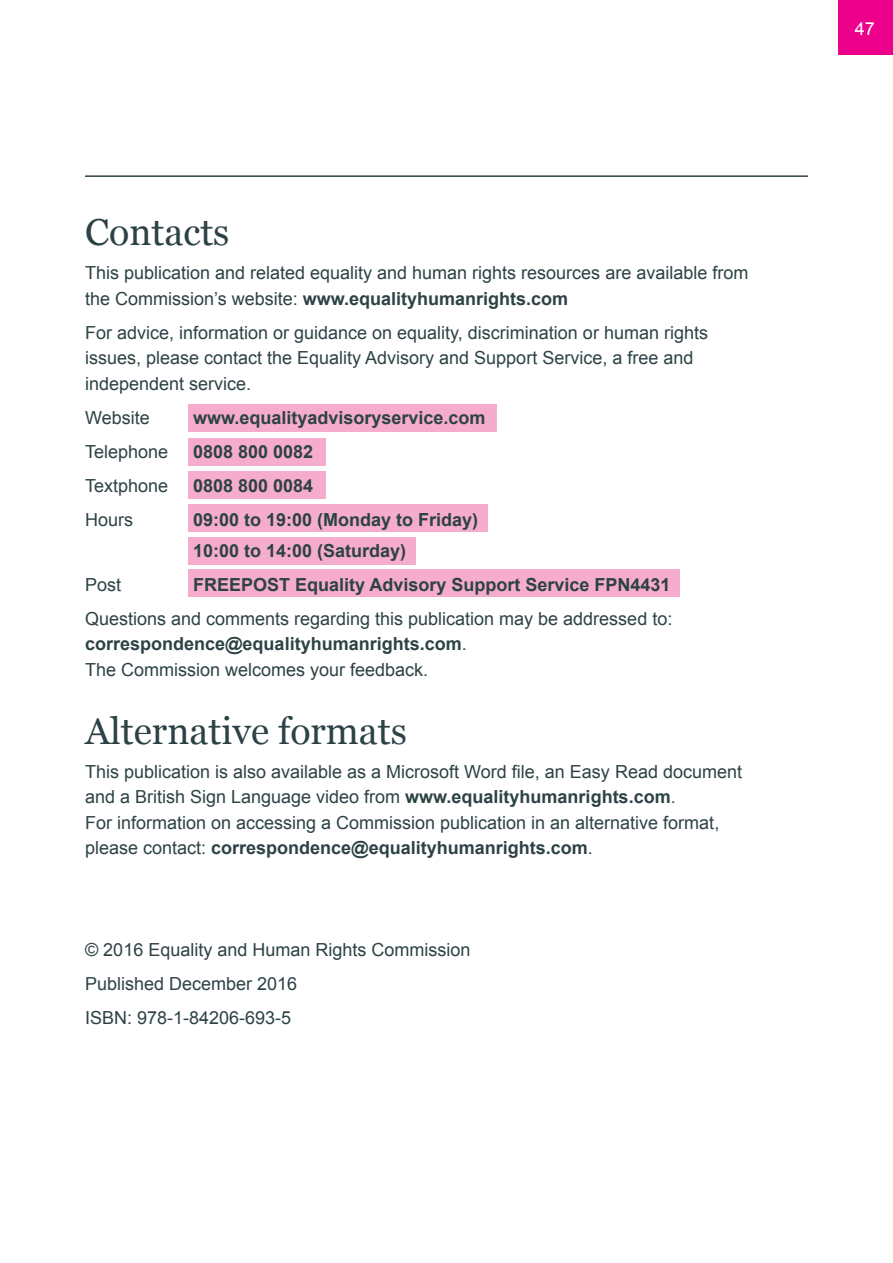
<style>
.page{position:relative;width:893px;height:1263px;background:#fff}
.page>*{position:absolute;margin:0;border:0;box-sizing:border-box;transform-origin:0 0}
.t1{font:37.5px "Georgia";color:#2d4245}
.t2{font:18px/25.5px "Arial";color:#2d4245}
.t3{font:700 18px/31px "Arial";color:#2d4245}
.t4{font:18px "Arial";color:#fff}
.s1{font-weight:700}
</style>
<div class="page">
<div style="left:838px;top:0;width:55px;height:55px;background:#ec008c"></div>
<div style="left:188px;top:405px;width:308px;height:27px;background:#f6adcd"></div>
<div style="left:188px;top:438px;width:137px;height:28px;background:#f6adcd"></div>
<div style="left:188px;top:471px;width:137px;height:28px;background:#f6adcd"></div>
<div style="left:188px;top:504px;width:300px;height:28px;background:#f6adcd"></div>
<div style="left:188px;top:537px;width:228px;height:27px;background:#f6adcd"></div>
<div style="left:188px;top:569px;width:491px;height:27px;background:#f6adcd"></div>
<hr style="left:85px;top:175px;width:723px;height:2px;background:#2d4245">
<h1 class="t1" style="left:85px;top:205px;width:146px">Contacts</h1>
<p class="t2" style="left:85px;top:260px;width:665px">This publication and related equality and human rights resources are available from the Commission’s website: <span class="s1">www.equalityhumanrights.com</span></p>
<p class="t2" style="left:85px;top:320px;width:624px">For advice, information or guidance on equality, discrimination or human rights issues, please contact the Equality Advisory and Support Service, a free and independent service.</p>
<p class="t2" style="left:85px;top:405px;width:66px">Website</p>
<p class="t3" style="left:193px;top:403px;width:294px">www.equalityadvisoryservice.com</p>
<p class="t2" style="left:85px;top:439px;width:85px">Telephone</p>
<p class="t3" style="left:193px;top:437px;width:122px">0808 800 0082</p>
<p class="t2" style="left:85px;top:473px;width:85px">Textphone</p>
<p class="t3" style="left:193px;top:471px;width:122px">0808 800 0084</p>
<p class="t2" style="left:85px;top:507px;width:50px">Hours</p>
<p class="t3" style="left:193px;top:505px;width:287px">09:00 to 19:00 (Monday to Friday)<br>10:00 to 14:00 (Saturday)</p>
<p class="t2" style="left:85px;top:572px;width:38px">Post</p>
<p class="t3" style="left:193px;top:570px;width:479px">FREEPOST Equality Advisory Support Service FPN4431</p>
<p class="t2" style="left:85px;top:606px;width:589px">Questions and comments regarding this publication may be addressed to: <span class="s1">correspondence@equalityhumanrights.com</span>.<br>The Commission welcomes your feedback.</p>
<h1 class="t1" style="left:85px;top:703px;width:323px">Alternative formats</h1>
<p class="t2" style="left:85px;top:759px;width:658px">This publication is also available as a Microsoft Word file, an Easy Read document and a British Sign Language video from <span class="s1">www.equalityhumanrights.com</span>.<br>For information on accessing a Commission publication in an alternative format, please contact: <span class="s1">correspondence@equalityhumanrights.com</span>.</p>
<p class="t2" style="left:85px;top:933px;width:387px;line-height:34px">© 2016 Equality and Human Rights Commission<br>Published December 2016<br>ISBN: 978-1-84206-693-5</p>
<p class="t4" style="left:855px;top:17px;width:22px">47</p>
</div>
